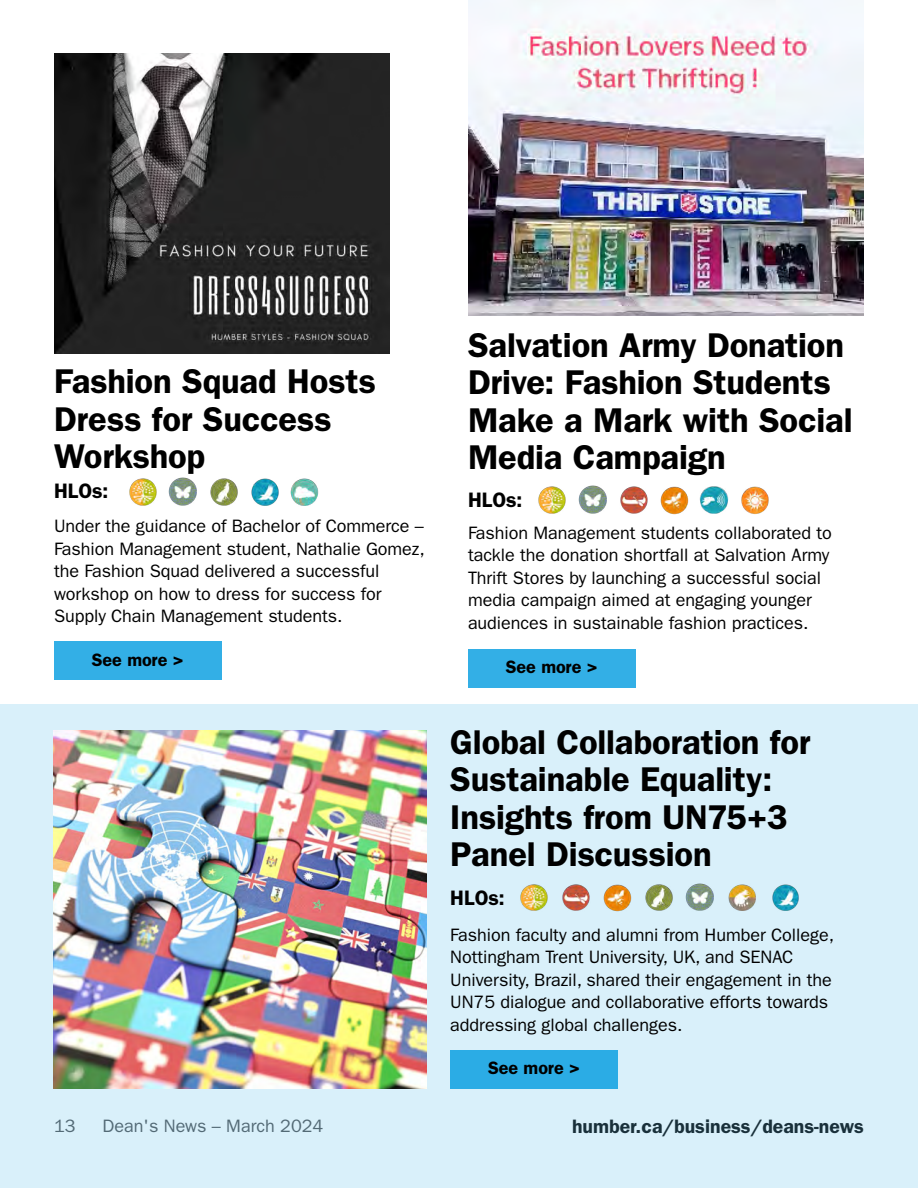
<style>
.page{position:relative;width:918px;height:1188px;background:#fff}
.page>*{position:absolute;margin:0;border:0;box-sizing:border-box;transform-origin:0 0}
.subheading_-_h2{font:600 34.5px/37.5px "ITC Franklin Gothic Std";letter-spacing:-.005em;color:#000}
.HLOs_-_H2{font:600 21px "ITC Franklin Gothic Std";letter-spacing:.005em;color:#000}
.t1{font:600 19.5px "ITC Franklin Gothic Std";color:#000}
.body_-_p{font:18px/22.5px "ITC Franklin Gothic Std";letter-spacing:-.005em;color:#000}
.body_links_-_p{font:600 18px "ITC Franklin Gothic Std";letter-spacing:-.005em;color:#000}
.t2{font:18px "ITC Franklin Gothic Std";color:#4d4d4f}
</style>
<div class="page">
<div style="left:0;top:705px;width:918px;height:483px;background:#d9f0fa"></div>
<img style="left:129px;top:478px;width:28px;height:28px">
<img style="left:169px;top:478px;width:28px;height:28px">
<img style="left:210px;top:478px;width:28px;height:28px">
<img style="left:291px;top:478px;width:28px;height:28px">
<img style="left:251px;top:478px;width:28px;height:28px">
<div style="left:54px;top:642px;width:167px;height:38px;background:#33afe6"></div>
<img style="left:54px;top:54px;width:336px;height:299px">
<img style="left:538px;top:486px;width:28px;height:28px">
<img style="left:579px;top:485px;width:28px;height:29px">
<img style="left:620px;top:486px;width:28px;height:28px">
<img style="left:661px;top:486px;width:28px;height:28px">
<img style="left:700px;top:486px;width:28px;height:28px">
<img style="left:741px;top:486px;width:28px;height:28px">
<div style="left:468px;top:649px;width:167px;height:39px;background:#33afe6"></div>
<img style="left:468px;top:0;width:396px;height:315px">
<img style="left:520px;top:884px;width:28px;height:27px">
<img style="left:686px;top:883px;width:28px;height:28px">
<img style="left:562px;top:884px;width:28px;height:27px">
<img style="left:604px;top:884px;width:28px;height:28px">
<img style="left:645px;top:884px;width:28px;height:27px">
<img style="left:772px;top:884px;width:27px;height:27px">
<img style="left:728px;top:884px;width:28px;height:27px">
<div style="left:450px;top:1050px;width:168px;height:39px;background:#2bace5"></div>
<img style="left:54px;top:730px;width:372px;height:359px">
<h2 class="subheading_-_h2" style="left:54px;top:363px;width:324px">Fashion Squad Hosts<br>Dress for Success<br>Workshop</h2>
<p class="HLOs_-_H2" style="left:54px;top:478px;width:56px">HLOs:</p>
<p class="body_-_p" style="left:54px;top:515px;width:372px">Under the guidance of Bachelor of Commerce – Fashion Management student, Nathalie Gomez, the Fashion Squad delivered a successful workshop on how to dress for success for Supply Chain Management students.</p>
<p class="body_links_-_p" style="left:92px;top:649px;width:93px">See more &gt;</p>
<h2 class="subheading_-_h2" style="left:468px;top:326px;width:386px">Salvation Army Donation<br>Drive: Fashion Students<br>Make a Mark with Social<br>Media Campaign</h2>
<p class="HLOs_-_H2" style="left:468px;top:487px;width:56px">HLOs:</p>
<p class="body_-_p" style="left:468px;top:522px;width:365px">Fashion Management students collaborated to tackle the donation shortfall at Salvation Army Thrift Stores by launching a successful social media campaign aimed at engaging younger audiences in sustainable fashion practices.</p>
<p class="body_links_-_p" style="left:506px;top:656px;width:93px">See more &gt;</p>
<h2 class="subheading_-_h2" style="left:450px;top:723px;width:362px">Global Collaboration for<br>Sustainable Equality:<br>Insights from UN75+3<br>Panel Discussion</h2>
<p class="HLOs_-_H2" style="left:450px;top:885px;width:56px">HLOs:</p>
<p class="body_-_p" style="left:450px;top:924px;width:385px">Fashion faculty and alumni from Humber College, Nottingham Trent University, UK, and SENAC University, Brazil, shared their engagement in the UN75 dialogue and collaborative efforts towards addressing global challenges.</p>
<p class="body_links_-_p" style="left:488px;top:1057px;width:93px">See more &gt;</p>
<p class="t2" style="left:54px;top:1115px;width:23px">13</p>
<p class="t2" style="left:103px;top:1115px;width:222px">Dean's News – March 2024</p>
<p class="t1" style="left:572px;top:1115px;width:293px">humber.ca/business/deans-news</p>
</div>
